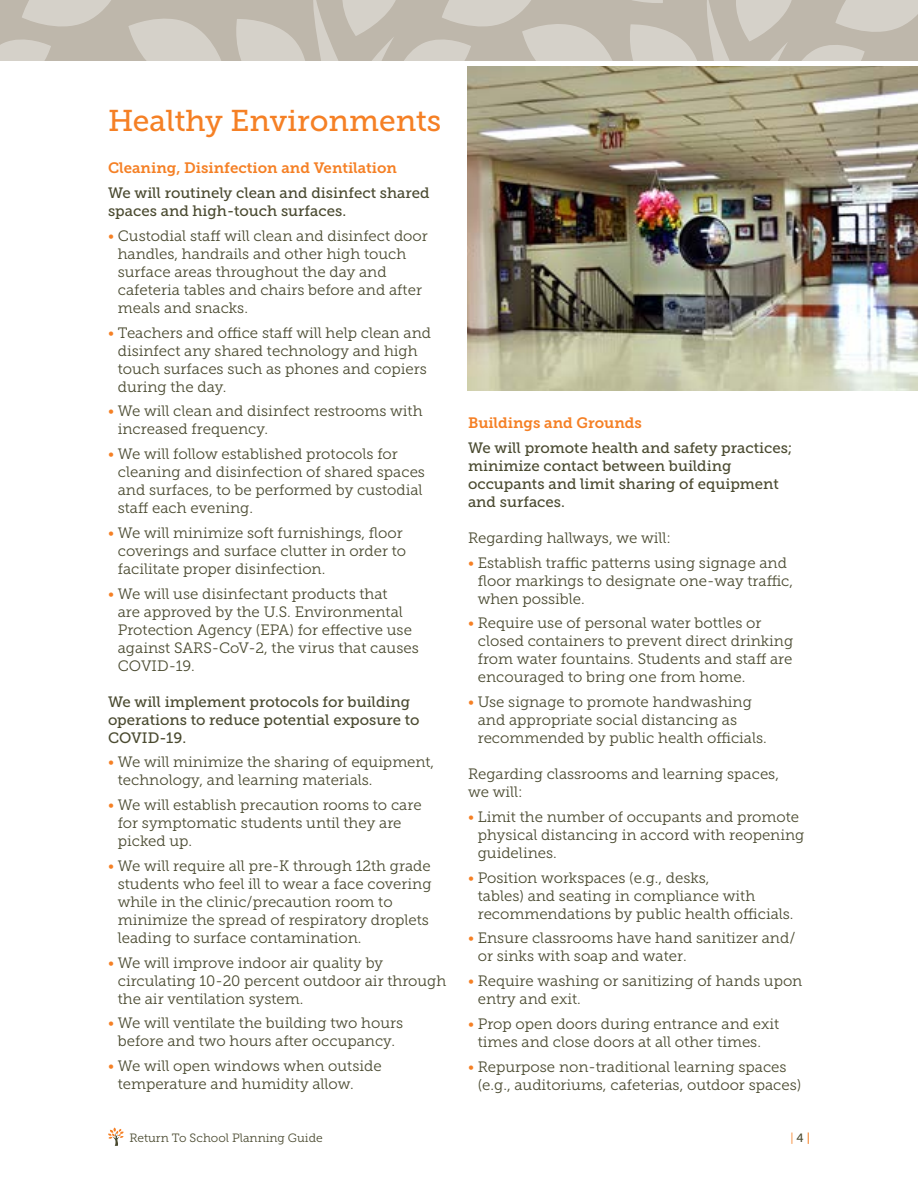
<style>
.page{position:relative;width:918px;height:1188px;background:#fff}
.page>*{position:absolute;margin:0;border:0;box-sizing:border-box;transform-origin:0 0}
.t1{font:30px "Museo Slab 500";color:#f58025}
.t2{font:15px/18px "Museo Slab 300";color:#4a4a30}
.t3{font:15px/18px "Museo Slab 500";color:#4a4a30}
.t4{font:15px "Museo Slab 700";color:#f58025}
.t5{font:12px "Museo Slab 300";color:#4a4a30}
.t6{font:12px "Museo Slab 300";color:#f58025}
.s1{color:#f58025}
.s2{font-family:"Museo Slab 500";color:#4a4a30}
.s3{font-family:"Museo Slab 500"}
</style>
<div class="page">
<svg style="left:833px;top:0;width:85px;height:67px;background:#ccc7be"></svg>
<svg style="left:707px;top:0;width:126px;height:67px;background:#c9c3b9"></svg>
<svg style="left:439px;top:0;width:268px;height:172px"></svg>
<svg style="left:313px;top:0;width:126px;height:61px;background:#c5bfb4"></svg>
<svg style="left:0;top:0;width:313px;height:61px;background:#c7c1b7"></svg>
<svg style="left:108px;top:1128px;width:16px;height:18px"></svg>
<img style="left:468px;top:67px;width:450px;height:324px">
<h1 class="t1" style="left:108px;top:103px;width:335px">Healthy Environments</h1>
<p class="t4" style="left:108px;top:160px;width:291px">Cleaning, Disinfection and Ventilation</p>
<p class="t3" style="left:108px;top:184px;width:323px">We will routinely clean and disinfect shared spaces and high-touch surfaces.</p>
<p class="t2" style="left:118px;top:227px;width:311px;text-indent:-10px"><span class="s1">•</span> Custodial staff will clean and disinfect door handles, handrails and other high touch surface areas throughout the day and cafeteria tables and chairs before and after meals and snacks.</p>
<p class="t2" style="left:118px;top:323px;width:315px;text-indent:-10px"><span class="s1">•</span> Teachers and office staff will help clean and disinfect any shared technology and high touch surfaces such as phones and copiers during the day.</p>
<p class="t2" style="left:118px;top:402px;width:306px;text-indent:-10px"><span class="s1">•</span> We will clean and disinfect restrooms with increased frequency.</p>
<p class="t2" style="left:118px;top:445px;width:309px;text-indent:-10px"><span class="s1">•</span> We will follow established protocols for cleaning and disinfection of shared spaces and surfaces, to be performed by custodial staff each evening.</p>
<p class="t2" style="left:118px;top:524px;width:290px;text-indent:-10px"><span class="s1">•</span> We will minimize soft furnishings, floor coverings and surface clutter in order to facilitate proper disinfection.</p>
<p class="t2" style="left:118px;top:584px;width:302px;text-indent:-10px"><span class="s1">•</span> We will use disinfectant products that<br>are approved by the U.S. Environmental Protection Agency (EPA) for effective use against SARS-CoV-2, the virus that causes COVID-19.</p>
<p class="t3" style="left:108px;top:692px;width:313px">We will implement protocols for building operations to reduce potential exposure to<br>COVID-19.</p>
<p class="t2" style="left:118px;top:753px;width:318px;text-indent:-10px"><span class="s1">•</span> We will minimize the sharing of equipment, technology, and learning materials.</p>
<p class="t2" style="left:118px;top:796px;width:305px;text-indent:-10px"><span class="s1">•</span> We will establish precaution rooms to care for symptomatic students until they are picked up.</p>
<p class="t2" style="left:118px;top:857px;width:315px;text-indent:-10px"><span class="s1">•</span> We will require all pre-K through 12th grade students who feel ill to wear a face covering while in the clinic/precaution room to minimize the spread of respiratory droplets leading to surface contamination.</p>
<p class="t2" style="left:118px;top:953px;width:330px;text-indent:-10px"><span class="s1">•</span> We will improve indoor air quality by circulating 10-20 percent outdoor air through the air ventilation system.</p>
<p class="t2" style="left:108px;top:1014px;width:297px;text-align:center"><span class="s1">•</span> We will ventilate the building two hours before and two hours after occupancy.</p>
<p class="t2" style="left:118px;top:1057px;width:265px;text-indent:-10px"><span class="s1">•</span> We will open windows when outside temperature and humidity allow.</p>
<p class="t4" style="left:468px;top:414px;width:175px">Buildings and Grounds</p>
<p class="t3" style="left:468px;top:439px;width:326px">We will promote health and safety practices; minimize contact between building occupants and limit sharing of equipment and surfaces.</p>
<p class="t2" style="left:468px;top:529px;width:205px">Regarding hallways, we will:</p>
<p class="t2" style="left:478px;top:554px;width:317px;text-indent:-10px"><span class="s1">•</span> Establish traffic patterns using signage and floor markings to designate one-way traffic, when possible.</p>
<p class="t2" style="left:478px;top:614px;width:317px;text-indent:-10px"><span class="s1">•</span> Require use of personal water bottles or closed containers to prevent direct drinking from water fountains. Students and staff are encouraged to bring one from home.</p>
<p class="t2" style="left:478px;top:693px;width:291px;text-indent:-10px"><span class="s1">•</span> Use signage to promote handwashing and appropriate social distancing as recommended by public health officials.</p>
<p class="t2" style="left:468px;top:765px;width:313px">Regarding classrooms and learning spaces, we will:</p>
<p class="t2" style="left:478px;top:808px;width:328px;text-indent:-10px"><span class="s1">•</span> Limit the number of occupants and promote physical distancing in accord with reopening guidelines.</p>
<p class="t2" style="left:478px;top:869px;width:317px;text-indent:-10px"><span class="s1">•</span> Position workspaces (e.g., desks,<br>tables) and seating in compliance with recommendations by public health officials.</p>
<p class="t2" style="left:478px;top:929px;width:319px;text-indent:-10px"><span class="s1">•</span> Ensure classrooms have hand sanitizer and/ or sinks with soap and water.</p>
<p class="t2" style="left:478px;top:972px;width:326px;text-indent:-10px"><span class="s1">•</span> Require washing or sanitizing of hands upon entry and exit.</p>
<p class="t2" style="left:468px;top:1015px;width:313px;text-align:center"><span class="s1">•</span> Prop open doors during entrance and exit times and close doors at all other times.</p>
<p class="t2" style="left:478px;top:1058px;width:325px;text-indent:-10px"><span class="s1">•</span> Repurpose non-traditional learning spaces (e.g., auditoriums, cafeterias, outdoor spaces)</p>
<p class="t5" style="left:129px;top:1132px;width:195px">Return To School Planning Guide</p>
<p class="t6" style="left:790px;top:1132px;width:21px">|<span class="s2">4</span> <span class="s3">|</span></p>
</div>
